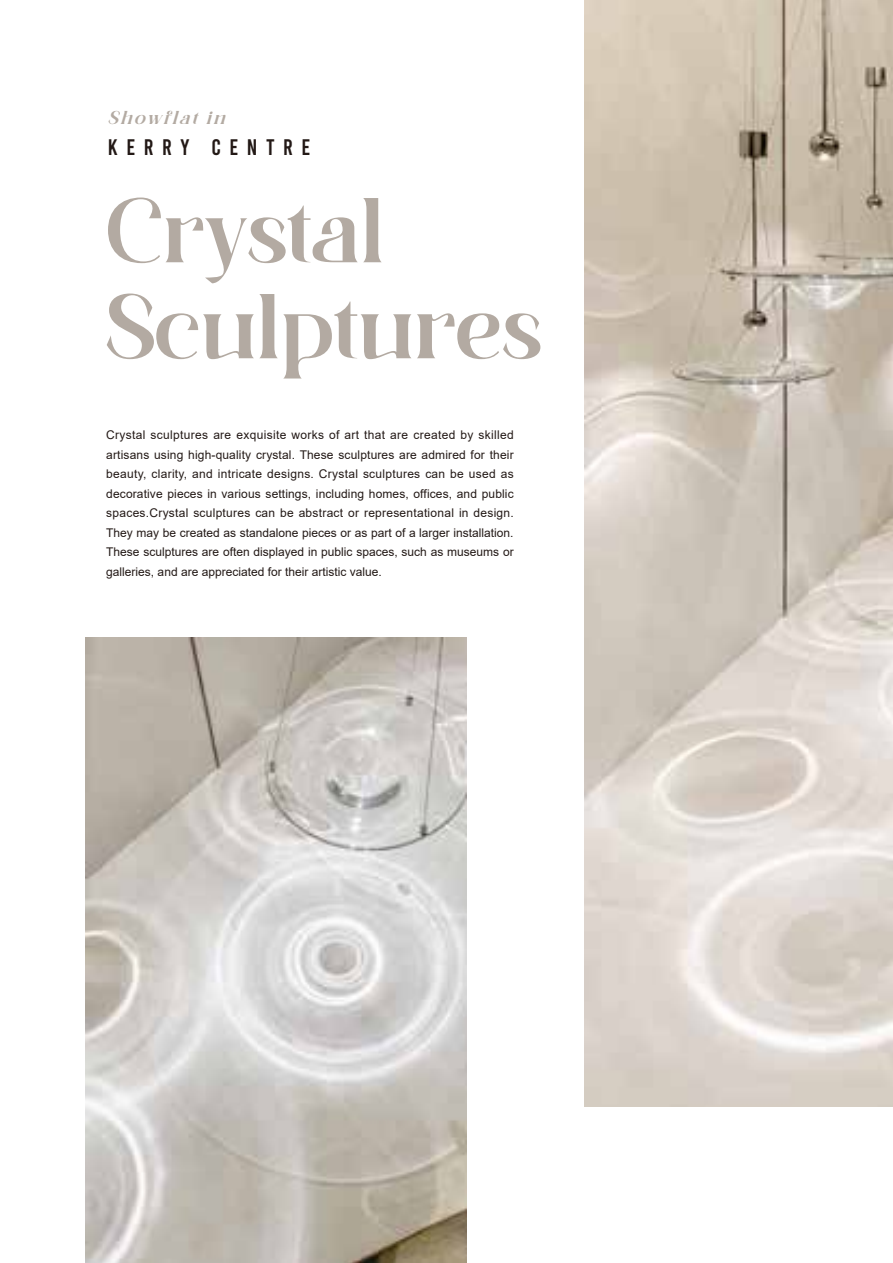
<style>
.page{position:relative;width:893px;height:1263px;background:#fff}
.page>*{position:absolute;margin:0;border:0;box-sizing:border-box;transform-origin:0 0}
.t1{font:700 81px/96px "Moldyen";color:#b3aaa2}
.t2{font:22.5px "Bebas";letter-spacing:.38em;color:#231916}
.t3{font:italic 700 16.5px "Moldyen";color:#b3aaa2}
.t4{font:12px/19.5px "Arial";color:#231916;text-align:justify}
</style>
<div class="page">
<img style="left:585px;top:0;width:308px;height:1107px">
<img style="left:85px;top:638px;width:382px;height:625px">
<h3 class="t3" style="left:108px;top:107px;width:124px">Showflat in</h3>
<h2 class="t2" style="left:108px;top:136px;width:204px">KERRY CENTRE</h2>
<h1 class="t1" style="left:106px;top:184px;width:437px">Crystal<br>Sculptures</h1>
<p class="t4" style="left:106px;top:425px;width:409px">Crystal sculptures are exquisite works of art that are created by skilled artisans using high-quality crystal. These sculptures are admired for their beauty, clarity, and intricate designs. Crystal sculptures can be used as decorative pieces in various settings, including homes, offices, and public spaces.Crystal sculptures can be abstract or representational in design.<br>They may be created as standalone pieces or as part of a larger installation.<br>These sculptures are often displayed in public spaces, such as museums or galleries, and are appreciated for their artistic value.</p>
</div>
